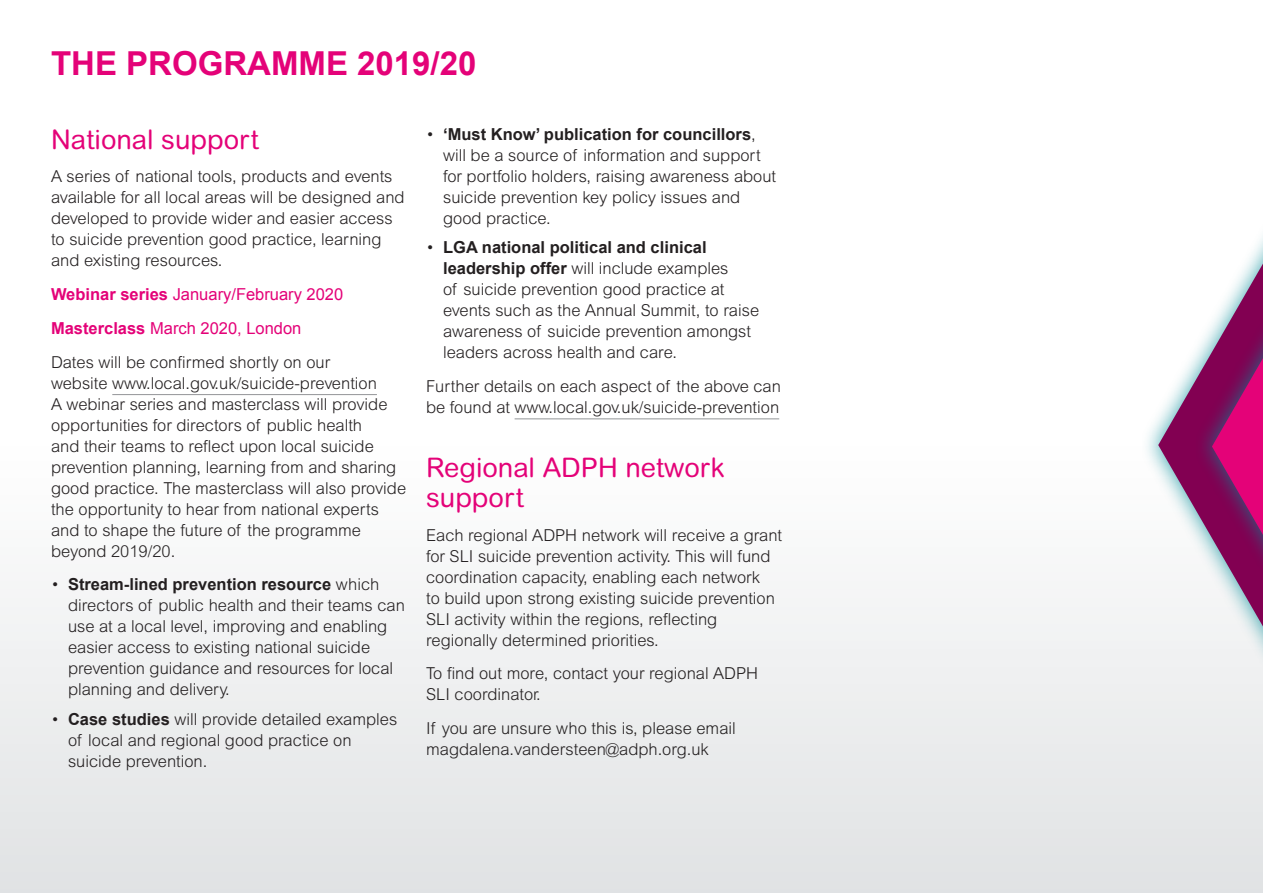
<style>
.page{position:relative;width:1263px;height:893px;background:#fff}
.page>*{position:absolute;margin:0;border:0;box-sizing:border-box;transform-origin:0 0}
.A4_Body{font:700 33px "Arial";color:#e40278}
.A4_Subhead{font:27px/30px "Arial Rounded MT";color:#e40278}
.A4_Body-2{font:300 16.5px/21px "Arial MT Std";color:#231f20}
.A4_Body-3{font:16.5px "Arial";color:#e40278}
.s1{font-weight:700}
.s2{font-family:"Arial";font-weight:700}
</style>
<div class="page">
<div style="left:0;top:446px;width:1263px;height:447px;background:linear-gradient(to bottom,#fffffe,#e0e2e4)"></div>
<div style="left:1140px;top:0;width:123px;height:893px;background:#008b98;opacity:.75"></div>
<svg style="left:1158px;top:0;width:36px;height:893px"></svg>
<div style="left:1194px;top:0;width:69px;height:893px;background:#008b98;opacity:.75"></div>
<svg style="left:1212px;top:0;width:51px;height:893px"></svg>
<hr style="left:112px;top:394px;width:265px;height:1px;background:#939598">
<hr style="left:515px;top:418px;width:264px;height:1px;background:#939598">
<p class="A4_Body" style="left:51px;top:41px;width:427px">THE PROGRAMME 2019/20</p>
<p class="A4_Subhead" style="left:51px;top:124px;width:209px">National support</p>
<p class="A4_Body-2" style="left:51px;top:166px;width:355px">A series of national tools, products and events available for all local areas will be designed and developed to provide wider and easier access to suicide prevention good practice, learning and existing resources.</p>
<p class="A4_Body-3" style="left:51px;top:283px;width:294px"><span class="s1">Webinar series</span> January/February 2020</p>
<p class="A4_Body-3" style="left:51px;top:317px;width:252px"><span class="s1">Masterclass</span> March 2020, London</p>
<p class="A4_Body-2" style="left:51px;top:351px;width:357px">Dates will be confirmed shortly on our<br>website www.local.gov.uk/suicide-prevention<br>A webinar series and masterclass will provide opportunities for directors of public health<br>and their teams to reflect upon local suicide prevention planning, learning from and sharing good practice. The masterclass will also provide the opportunity to hear from national experts and to shape the future of the programme beyond 2019/20.</p>
<p class="A4_Body-2" style="left:68px;top:574px;width:338px;text-indent:-17px">• <span class="s2">Stream-lined prevention resource</span> which directors of public health and their teams can use at a local level, improving and enabling easier access to existing national suicide prevention guidance and resources for local planning and delivery.</p>
<p class="A4_Body-2" style="left:68px;top:708px;width:331px;text-indent:-17px">• <span class="s2">Case studies</span> will provide detailed examples of local and regional good practice on suicide prevention.</p>
<p class="A4_Body-2" style="left:443px;top:123px;width:335px;text-indent:-17px">• <span class="s2">‘Must Know’ publication for councillors</span>, will be a source of information and support for portfolio holders, raising awareness about suicide prevention key policy issues and good practice.</p>
<p class="A4_Body-2" style="left:443px;top:237px;width:318px;text-indent:-17px">• <span class="s2">LGA national political and clinical leadership offer</span> will include examples<br>of suicide prevention good practice at events such as the Annual Summit, to raise awareness of suicide prevention amongst leaders across health and care.</p>
<p class="A4_Body-2" style="left:426px;top:376px;width:356px">Further details on each aspect of the above can be found at www.local.gov.uk/suicide-prevention</p>
<p class="A4_Subhead" style="left:426px;top:452px;width:300px">Regional ADPH network support</p>
<p class="A4_Body-2" style="left:426px;top:524px;width:358px">Each regional ADPH network will receive a grant for SLI suicide prevention activity. This will fund coordination capacity, enabling each network<br>to build upon strong existing suicide prevention SLI activity within the regions, reflecting regionally determined priorities.</p>
<p class="A4_Body-2" style="left:426px;top:663px;width:334px">To find out more, contact your regional ADPH<br>SLI coordinator.</p>
<p class="A4_Body-2" style="left:426px;top:718px;width:311px">If you are unsure who this is, please email magdalena.vandersteen@adph.org.uk</p>
</div>
